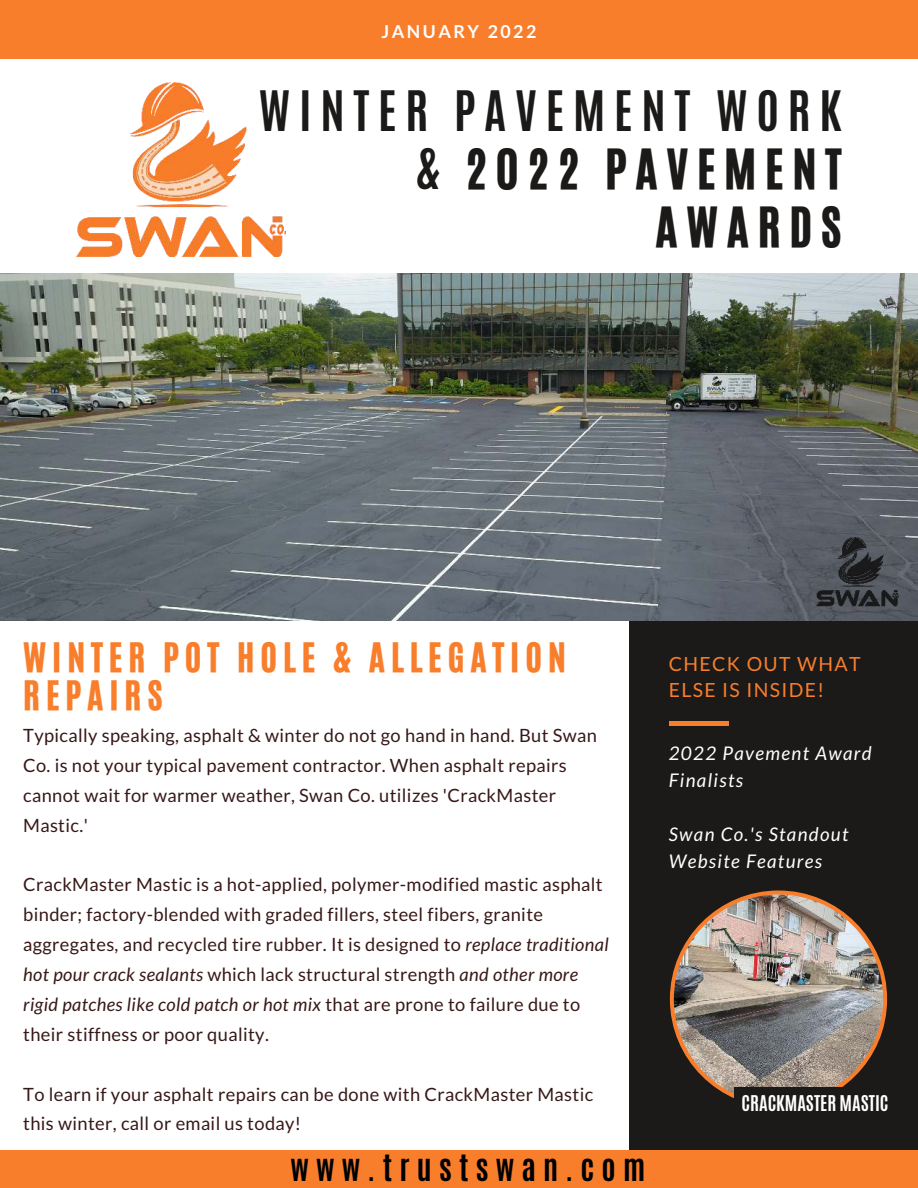
<style>
.page{position:relative;width:918px;height:1188px;background:#fff}
.page>*{position:absolute;margin:0;border:0;box-sizing:border-box;transform-origin:0 0}
.t1{font:46.5px/58.1px "CA Generated";letter-spacing:.185em;color:#1b1a19;text-align:right}
.t2{font:700 46.5px "Antonio";letter-spacing:.185em;color:#1b1a19}
.t3{font:34.2px/38.8px "CA Generated";letter-spacing:.175em;color:#f87e2c}
.t4{font:700 30.15px "Antonio";letter-spacing:.24em;color:#000}
.t5{font:19.5px/26.5px "Lato";letter-spacing:.07em;color:#f87e2c}
.t6{font:italic 18.75px/27px "Lato";letter-spacing:.07em;color:#fff}
.t7{font:18.3px/29.8px "Lato";letter-spacing:.02em;color:#361817}
.t8{font:700 18.15px "Antonio";color:#fff}
.t9{font:700 17.85px "Lato";letter-spacing:.14em;color:#fff}
.s1{font-family:"Antonio";font-weight:700}
.s2{font-style:italic}
</style>
<div class="page">
<div style="left:630px;top:620px;width:288px;height:530px;background:#1b1a19"></div>
<div style="left:0;top:1150px;width:918px;height:38px;background:#f87e2c"></div>
<div style="left:0;top:0;width:918px;height:58px;background:#f87e2c"></div>
<div style="left:669px;top:721px;width:59px;height:5px;background:#f87e2c"></div>
<img style="left:670px;top:891px;width:217px;height:207px">
<img style="left:0;top:274px;width:918px;height:346px">
<img style="left:77px;top:82px;width:209px;height:175px">
<img style="left:817px;top:537px;width:82px;height:69px">
<div style="left:734px;top:1087px;width:165px;height:30px;background:#1b1a19"></div>
<p class="t9" style="left:382px;top:21px;width:156px">JANUARY 2022</p>
<h1 class="t2" style="left:259px;top:76px;width:584px">WINTER PAVEMENT WORK</h1>
<h1 class="t1" style="left:416px;top:141px;width:427px"><span class="s1">&amp;</span> 2022 PAVEMENT<br>AWARDS</h1>
<h2 class="t3" style="left:23px;top:638px;width:544px">WINTER POT HOLE &amp; ALLEGATION<br>REPAIRS</h2>
<p class="t7" style="left:23px;top:721px;width:575px">Typically speaking, asphalt &amp; winter do not go hand in hand. But Swan Co. is not your typical pavement contractor. When asphalt repairs cannot wait for warmer weather, Swan Co. utilizes 'CrackMaster Mastic.'</p>
<p class="t7" style="left:23px;top:870px;width:587px">CrackMaster Mastic is a hot-applied, polymer-modified mastic asphalt binder; factory-blended with graded fillers, steel fibers, granite aggregates, and recycled tire rubber. It is designed to <span class="s2">replace traditional hot pour crack sealants</span> which lack structural strength <span class="s2">and other more rigid patches like cold patch or hot mix</span> that are prone to failure due to their stiffness or poor quality.</p>
<p class="t7" style="left:23px;top:1079px;width:572px">To learn if your asphalt repairs can be done with CrackMaster Mastic this winter, call or email us today!</p>
<h3 class="t4" style="left:291px;top:1145px;width:356px">www.trustswan.com</h3>
<p class="t5" style="left:669px;top:650px;width:193px">CHECK OUT WHAT<br>ELSE IS INSIDE!</p>
<p class="t6" style="left:669px;top:740px;width:204px">2022 Pavement Award<br>Finalists</p>
<p class="t6" style="left:669px;top:821px;width:181px">Swan Co.'s Standout<br>Website Features</p>
<p class="t8" style="left:742px;top:1090px;width:148px">CRACKMASTER MASTIC</p>
</div>
